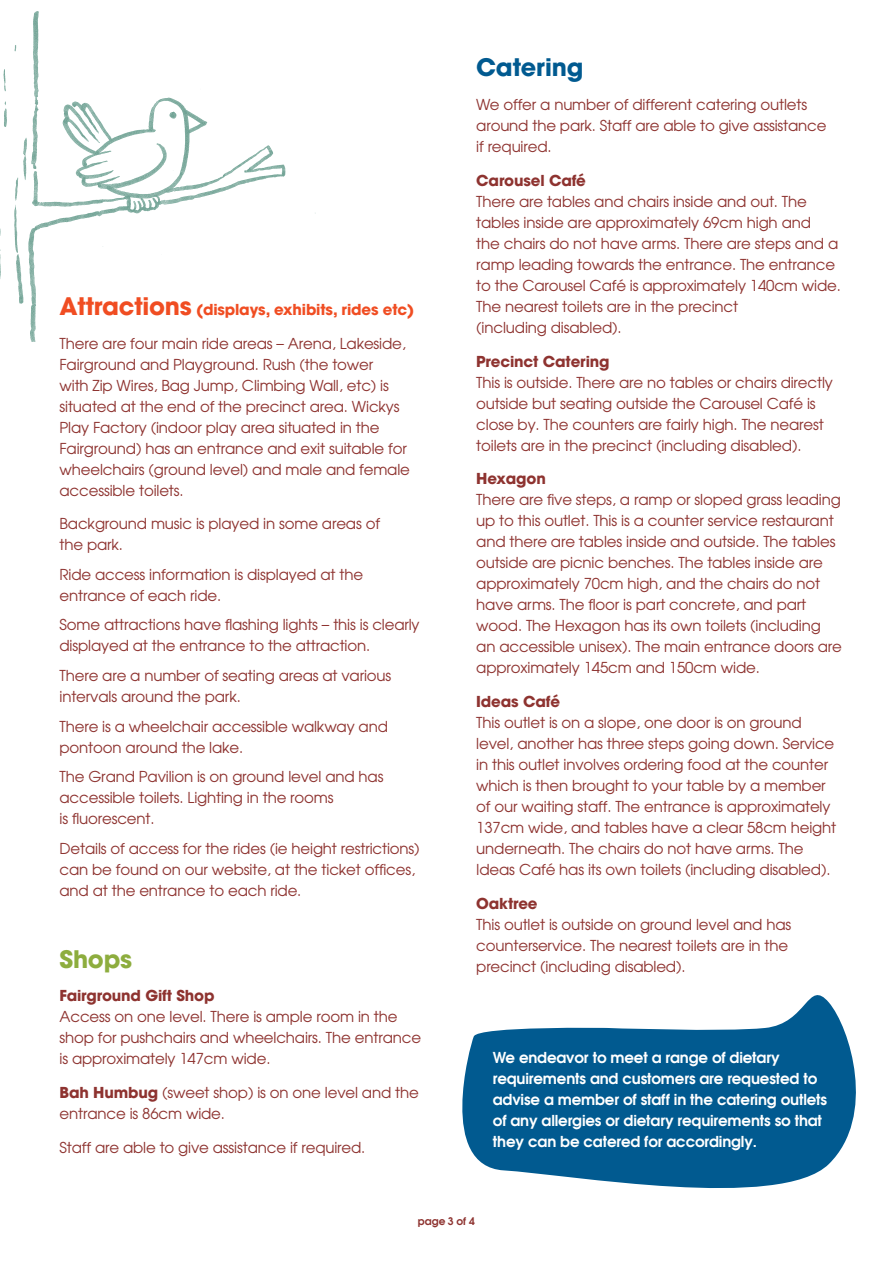
<style>
.page{position:relative;width:893px;height:1263px;background:#fff}
.page>*{position:absolute;margin:0;border:0;box-sizing:border-box;transform-origin:0 0}
.t1{font:700 24px "Avant Garde";letter-spacing:-.01em;color:#015a90}
.t2{font:700 24px "Avant Garde";letter-spacing:-.01em;color:#8dad3e}
.t3{font:15px/21px "Avant Garde";letter-spacing:-.01em;color:#8e3330}
.t4{font:600 15px/21px "Avant Garde";letter-spacing:-.01em;color:#fff}
.t5{font:700 15px "Avant Garde";letter-spacing:-.01em;color:#f04d22}
.t6{font:600 10.5px "Avant Garde";color:#8e3330}
.s1{font-size:24px}
.s2{font-weight:700}
</style>
<div class="page">
<img style="left:0;top:11px;width:316px;height:331px">
<svg style="left:462px;top:995px;width:394px;height:193px;fill:#015a90"></svg>
<p class="t5" style="left:60px;top:300px;width:356px"><span class="s1">Attractions</span> (displays, exhibits, rides etc)</p>
<p class="t3" style="left:60px;top:332px;width:352px">There are four main ride areas – Arena, Lakeside, Fairground and Playground. Rush (the tower<br>with Zip Wires, Bag Jump, Climbing Wall, etc) is situated at the end of the precinct area. Wickys Play Factory (indoor play area situated in the Fairground) has an entrance and exit suitable for wheelchairs (ground level) and male and female accessible toilets.</p>
<p class="t3" style="left:60px;top:513px;width:322px">Background music is played in some areas of the park.</p>
<p class="t3" style="left:60px;top:564px;width:305px">Ride access information is displayed at the entrance of each ride.</p>
<p class="t3" style="left:60px;top:614px;width:362px">Some attractions have flashing lights – this is clearly displayed at the entrance to the attraction.</p>
<p class="t3" style="left:60px;top:665px;width:333px">There are a number of seating areas at various intervals around the park.</p>
<p class="t3" style="left:60px;top:715px;width:330px">There is a wheelchair accessible walkway and pontoon around the lake.</p>
<p class="t3" style="left:60px;top:766px;width:326px">The Grand Pavilion is on ground level and has accessible toilets. Lighting in the rooms<br>is fluorescent.</p>
<p class="t3" style="left:60px;top:837px;width:362px">Details of access for the rides (ie height restrictions) can be found on our website, at the ticket offices, and at the entrance to each ride.</p>
<p class="t2" style="left:60px;top:943px;width:74px">Shops</p>
<p class="t3" style="left:60px;top:985px;width:363px"><span class="s2">Fairground Gift Shop<br></span>Access on one level. There is ample room in the shop for pushchairs and wheelchairs. The entrance is approximately 147cm wide.</p>
<p class="t3" style="left:60px;top:1082px;width:361px"><span class="s2">Bah Humbug</span> (sweet shop) is on one level and the entrance is 86cm wide.</p>
<p class="t3" style="left:60px;top:1136px;width:307px">Staff are able to give assistance if required.</p>
<p class="t1" style="left:476px;top:52px;width:109px">Catering</p>
<p class="t3" style="left:476px;top:94px;width:352px">We offer a number of different catering outlets around the park. Staff are able to give assistance if required.</p>
<p class="t3" style="left:476px;top:170px;width:366px"><span class="s2">Carousel Café<br></span>There are tables and chairs inside and out. The tables inside are approximately 69cm high and<br>the chairs do not have arms. There are steps and a ramp leading towards the entrance. The entrance to the Carousel Café is approximately 140cm wide.<br>The nearest toilets are in the precinct<br>(including disabled).</p>
<p class="t3" style="left:476px;top:350px;width:358px"><span class="s2">Precinct Catering<br></span>This is outside. There are no tables or chairs directly outside but seating outside the Carousel Café is close by. The counters are fairly high. The nearest toilets are in the precinct (including disabled).</p>
<p class="t3" style="left:476px;top:468px;width:367px"><span class="s2">Hexagon<br></span>There are five steps, a ramp or sloped grass leading up to this outlet. This is a counter service restaurant and there are tables inside and outside. The tables outside are picnic benches. The tables inside are approximately 70cm high, and the chairs do not have arms. The floor is part concrete, and part wood. The Hexagon has its own toilets (including an accessible unisex). The main entrance doors are approximately 145cm and 150cm wide.</p>
<p class="t3" style="left:476px;top:691px;width:362px"><span class="s2">Ideas Café<br></span>This outlet is on a slope, one door is on ground level, another has three steps going down. Service in this outlet involves ordering food at the counter which is then brought to your table by a member of our waiting staff. The entrance is approximately 137cm wide, and tables have a clear 58cm height underneath. The chairs do not have arms. The Ideas Café has its own toilets (including disabled).</p>
<p class="t3" style="left:476px;top:893px;width:317px"><span class="s2">Oaktree<br></span>This outlet is outside on ground level and has counterservice. The nearest toilets are in the precinct (including disabled).</p>
<p class="t4" style="left:493px;top:1047px;width:336px">We endeavor to meet a range of dietary requirements and customers are requested to advise a member of staff in the catering outlets of any allergies or dietary requirements so that they can be catered for accordingly.</p>
<p class="t6" style="left:418px;top:1214px;width:59px">page 3 of 4</p>
</div>
